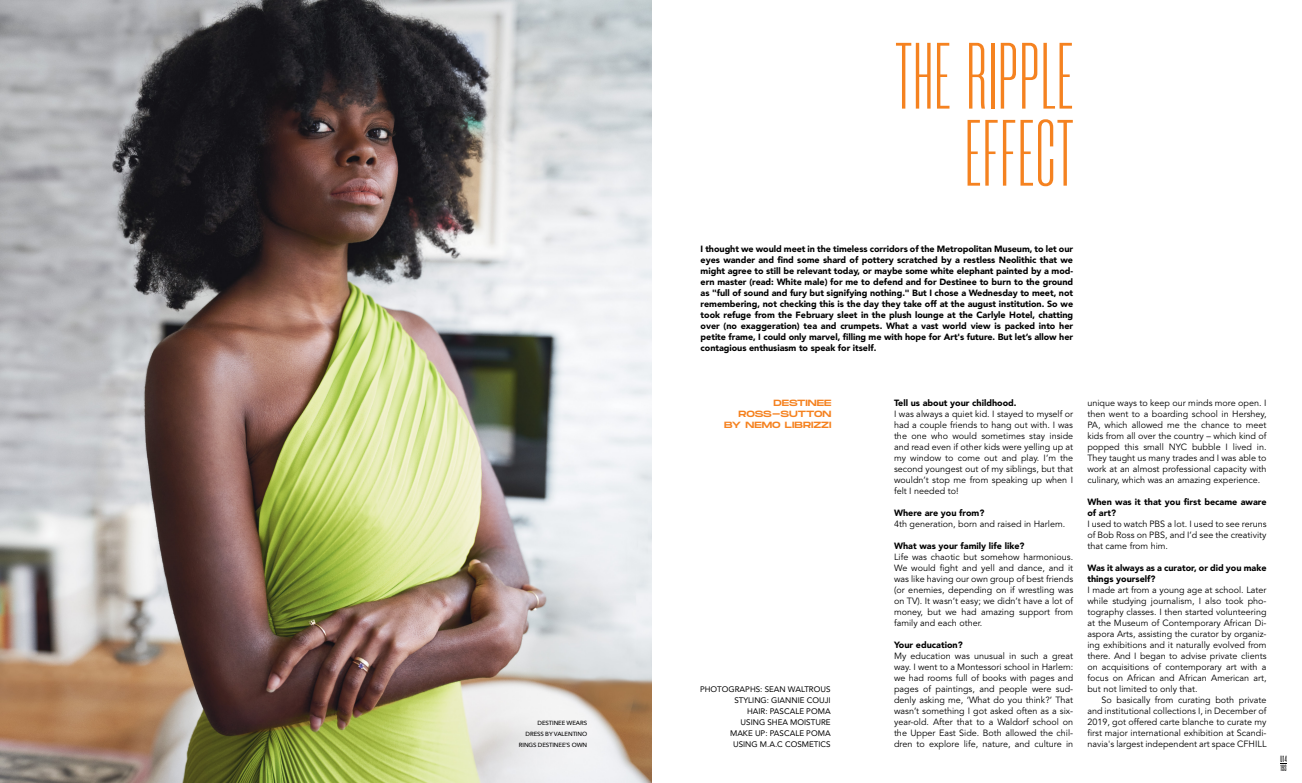
<style>
.page{position:relative;width:1302px;height:783px;background:#fff}
.page>*{position:absolute;margin:0;border:0;box-sizing:border-box;transform-origin:0 0}
.t1{font:300 94px/77px "Morganite";letter-spacing:.02em;color:#f58220;text-align:right}
.t2{font:9px/11px "Avenir LT Std";color:#000;text-align:justify}
.t3{font:900 9px/11px "Avenir LT Std";color:#000}
.t4{font:9px/11px "Monument Extended";color:#f58220;text-align:right}
.t5{font:500 9px/9px "Morganite";letter-spacing:.04em;color:#000}
.t6{font:8px/11px "Avenir LT Std";color:#000;text-align:right}
.t7{font:500 6px/11px "Avenir Next";letter-spacing:-.015em;color:#000;text-align:right}
</style>
<div class="page">
<img style="left:0;top:0;width:651px;height:782px">
<p class="t7" style="left:519px;top:717px;width:70px">DESTINEE WEARS<br>DRESS BY VALENTINO<br>RINGS DESTINEE’S OWN</p>
<h1 class="t1" style="left:895px;top:39px;width:179px">THE RIPPLE<br>EFFECT</h1>
<p class="t3" style="left:700px;top:243px;width:374px;text-align:justify">I thought we would meet in the timeless corridors of the Metropolitan Museum, to let our eyes wander and find some shard of pottery scratched by a restless Neolithic that we might agree to still be relevant today, or maybe some white elephant painted by a mod&shy;ern master (read: White male) for me to defend and for Destinee to burn to the ground as "full of sound and fury but signifying nothing." But I chose a Wednesday to meet, not remembering, not checking this is the day they take off at the august institution. So we took refuge from the February sleet in the plush lounge at the Carlyle Hotel, chatting over (no exaggeration) tea and crumpets. What a vast world view is packed into her petite frame, I could only marvel, filling me with hope for Art's future. But let’s allow her contagious enthusiasm to speak for itself.</p>
<p class="t4" style="left:724px;top:397px;width:109px">DESTINEE<br>ROSS-SUTTON<br>BY NEMO LIBRIZZI</p>
<p class="t6" style="left:700px;top:683px;width:132px">PHOTOGRAPHS: SEAN WALTROUS<br>STYLING: GIANNIE COUJI<br>HAIR: PASCALE POMA<br>USING SHEA MOISTURE<br>MAKE UP: PASCALE POMA<br>USING M.A.C COSMETICS</p>
<p class="t3" style="left:893px;top:397px;width:124px">Tell us about your childhood.</p>
<p class="t2" style="left:893px;top:408px;width:181px">I was always a quiet kid. I stayed to myself or had a couple friends to hang out with. I was the one who would sometimes stay inside and read even if other kids were yelling up at my window to come out and play. I’m the second youngest out of my siblings, but that wouldn’t stop me from speaking up when I felt I needed to!</p>
<p class="t3" style="left:893px;top:507px;width:92px">Where are you from?</p>
<p class="t2" style="left:893px;top:518px;width:173px">4th generation, born and raised in Harlem.</p>
<p class="t3" style="left:893px;top:540px;width:132px">What was your family life like?</p>
<p class="t2" style="left:893px;top:551px;width:181px">Life was chaotic but somehow harmonious.<br>We would fight and yell and dance, and it was like having our own group of best friends (or enemies, depending on if wrestling was on TV). It wasn’t easy; we didn’t have a lot of money, but we had amazing support from family and each other.</p>
<p class="t3" style="left:893px;top:639px;width:70px">Your education?</p>
<p class="t2" style="left:893px;top:650px;width:181px">My education was unusual in such a great way. I went to a Montessori school in Harlem: we had rooms full of books with pages and pages of paintings, and people were sud&shy;denly asking me, ‘What do you think?’ That wasn’t something I got asked often as a six&shy;year-old. After that to a Waldorf school on the Upper East Side. Both allowed the chil&shy;dren to explore life, nature, and culture in</p>
<p class="t2" style="left:1087px;top:397px;width:181px">unique ways to keep our minds more open. I then went to a boarding school in Hershey, PA, which allowed me the chance to meet kids from all over the country – which kind of popped this small NYC bubble I lived in.<br>They taught us many trades and I was able to work at an almost professional capacity with culinary, which was an amazing experience.</p>
<p class="t3" style="left:1087px;top:496px;width:181px">When was it that you first became aware of art?</p>
<p class="t2" style="left:1087px;top:518px;width:181px">I used to watch PBS a lot. I used to see reruns of Bob Ross on PBS, and I’d see the creativity that came from him.</p>
<p class="t3" style="left:1087px;top:562px;width:181px">Was it always as a curator, or did you make things yourself?</p>
<p class="t2" style="left:1087px;top:584px;width:181px">I made art from a young age at school. Later while studying journalism, I also took pho&shy;tography classes. I then started volunteering at the Museum of Contemporary African Di&shy;aspora Arts, assisting the curator by organiz&shy;ing exhibitions and it naturally evolved from there. And I began to advise private clients on acquisitions of contemporary art with a focus on African and African American art, but not limited to only that.</p>
<p class="t2" style="left:1087px;top:694px;width:181px;text-indent:14px">So basically from curating both private and institutional collections I, in December of 2019, got offered carte blanche to curate my first major international exhibition at Scandi&shy;navia's largest independent art space CFHILL</p>
<p class="t5" style="left:1280px;top:754px;width:8px">U14<br>193</p>
</div>
